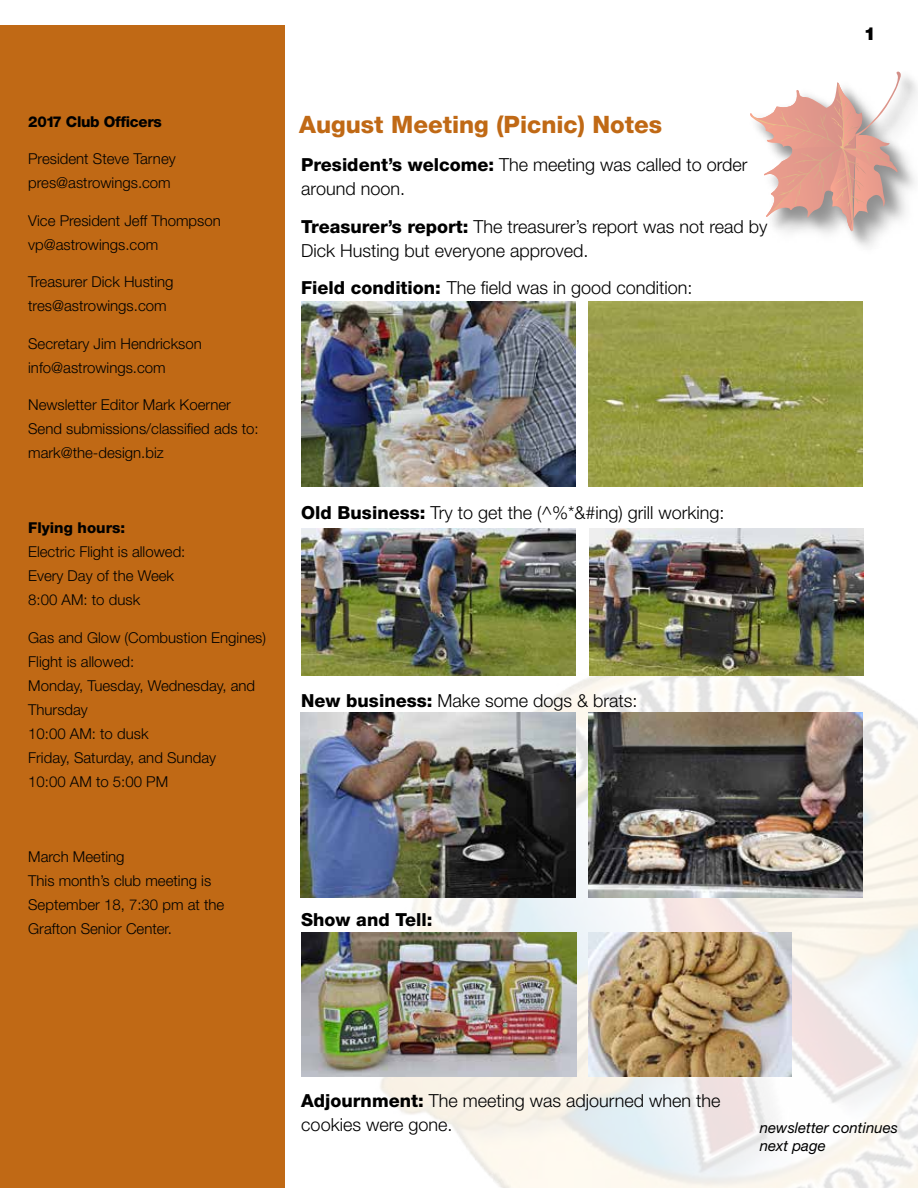
<style>
.page{position:relative;width:918px;height:1188px;background:#fff}
.page>*{position:absolute;margin:0;border:0;box-sizing:border-box;transform-origin:0 0}
.t1{font:800 24px "Helvetica Neue";color:#c06915}
.t2{font:300 18px/24px "Helvetica Neue";color:#000}
.t3{font:800 18px "Helvetica Neue";color:#000}
.t4{font:900 18px "Helvetica Neue";color:#000}
.t5{font:300 15px/24px "Helvetica Neue";color:#000}
.t6{font:italic 15px/18px "Helvetica Neue";color:#000}
.t7{font:800 15px "Helvetica Neue";letter-spacing:-.02em;color:#000}
.t8{font:800 15px "Helvetica Neue";color:#000}
.s1{font-weight:800}
</style>
<div class="page">
<img style="left:303px;top:609px;width:615px;height:579px">
<div style="left:0;top:26px;width:285px;height:1162px;background:#c06915"></div>
<svg style="left:750px;top:72px;width:151px;height:159px"></svg>
<img style="left:301px;top:528px;width:274px;height:148px">
<img style="left:590px;top:528px;width:274px;height:148px">
<img style="left:301px;top:302px;width:275px;height:184px">
<img style="left:588px;top:302px;width:275px;height:184px">
<img style="left:301px;top:712px;width:274px;height:185px">
<img style="left:589px;top:712px;width:274px;height:185px">
<img style="left:302px;top:932px;width:274px;height:144px">
<img style="left:589px;top:933px;width:203px;height:144px">
<p class="t7" style="left:28px;top:112px;width:135px">2017 Club Officers</p>
<p class="t5" style="left:28px;top:146px;width:149px">President Steve Tarney pres@astrowings.com</p>
<p class="t5" style="left:28px;top:208px;width:194px">Vice President Jeff Thompson vp@astrowings.com</p>
<p class="t5" style="left:28px;top:269px;width:147px">Treasurer Dick Husting tres@astrowings.com</p>
<p class="t5" style="left:28px;top:331px;width:175px">Secretary Jim Hendrickson info@astrowings.com</p>
<p class="t5" style="left:28px;top:392px;width:232px">Newsletter Editor Mark Koerner<br>Send submissions/classified ads to: mark@the-design.biz</p>
<p class="t8" style="left:28px;top:519px;width:98px">Flying hours:</p>
<p class="t5" style="left:28px;top:539px;width:159px">Electric Flight is allowed:<br>Every Day of the Week<br>8:00 AM: to dusk</p>
<p class="t5" style="left:28px;top:625px;width:239px">Gas and Glow (Combustion Engines)<br>Flight is allowed:<br>Monday, Tuesday, Wednesday, and<br>Thursday<br>10:00 AM: to dusk<br>Friday, Saturday, and Sunday<br>10:00 AM to 5:00 PM</p>
<p class="t5" style="left:28px;top:844px;width:198px">March Meeting<br>This month’s club meeting is<br>September 18, 7:30 pm at the<br>Grafton Senior Center.</p>
<h1 class="t1" style="left:299px;top:110px;width:365px">August Meeting (Picnic) Notes</h1>
<p class="t2" style="left:301px;top:152px;width:448px"><span class="s1">President’s welcome:</span> The meeting was called to order around noon.</p>
<p class="t2" style="left:301px;top:214px;width:468px"><span class="s1">Treasurer’s report:</span> The treasurer’s report was not read by<br>Dick Husting but everyone approved.</p>
<p class="t2" style="left:301px;top:275px;width:393px"><span class="s1">Field condition:</span> The field was in good condition:</p>
<p class="t2" style="left:301px;top:500px;width:425px"><span class="s1">Old Business:</span> Try to get the (^%*&amp;#ing) grill working:</p>
<p class="t2" style="left:301px;top:688px;width:338px"><span class="s1">New business:</span> Make some dogs &amp; brats:</p>
<p class="t3" style="left:301px;top:909px;width:133px">Show and Tell:</p>
<p class="t4" style="left:864px;top:23px;width:14px">1</p>
<p class="t2" style="left:301px;top:1088px;width:421px"><span class="s1">Adjournment:</span> The meeting was adjourned when the cookies were gone.</p>
<p class="t6" style="left:760px;top:1118px;width:140px">newsletter continues next page</p>
</div>
